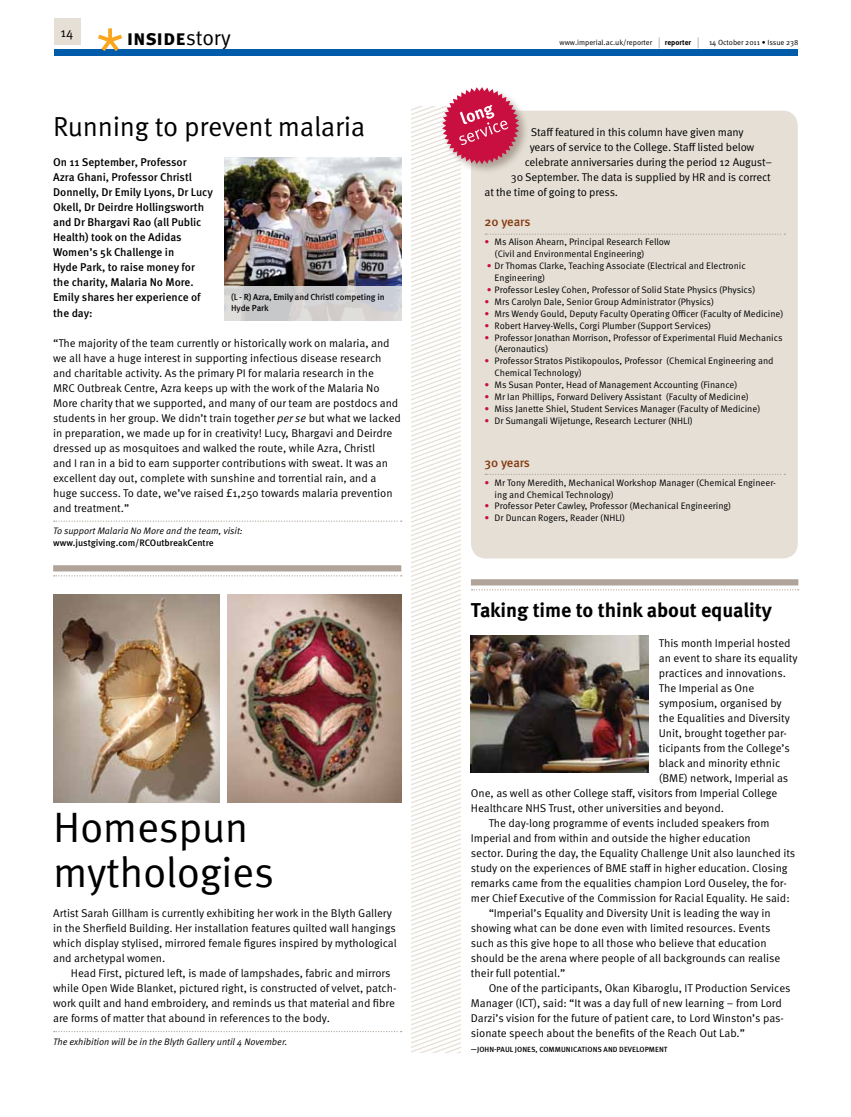
<style>
.page{position:relative;width:851px;height:1117px;background:#fff}
.page>*{position:absolute;margin:0;border:0;box-sizing:border-box;transform-origin:0 0}
.t1{font:42.5px/45px "Meta OT Norm";letter-spacing:-.01em;color:#000}
.t2{font:27.5px "Meta OT Norm";letter-spacing:-.01em;color:#000}
.t3{font:700 21.25px "Meta OT";letter-spacing:-.005em;color:#000}
.t4{font:700 20px "Meta OT";letter-spacing:-.01em;color:#000}
.t5{font:13.12px "Meta OT Norm";color:#000}
.t6{font:500 12.5px "Meta OT";letter-spacing:-.015em;color:#84390d}
.t7{font:11.25px/15px "Meta OT Norm";letter-spacing:-.005em;color:#000}
.t8{font:500 11.25px/15px "Meta OT";letter-spacing:-.005em;color:#000}
.t9{font:9.38px/11.9px "Meta OT Norm";letter-spacing:-.005em;color:#000}
.t10{font:9.38px "Meta OT Norm Ita";letter-spacing:-.005em;color:#000}
.t11{font:500 9.38px "Meta OT";letter-spacing:-.005em;color:#000}
.t12{font:500 8.75px/10.6px "Meta OT";letter-spacing:-.02em;color:#000}
.t13{font:7.5px "Meta OT Norm";letter-spacing:-.005em;color:#000}
.t14{font:500 7.5px "Meta OT";letter-spacing:.005em;color:#000}
.t15{font:700 7.5px "Meta OT";color:#000}
.s1{font-family:"Meta OT Norm";font-weight:400}
.s2{font-size:11.25px}
.s3{font-family:"Meta OT Norm";font-weight:400;font-size:11.25px}
.s4{font-family:"Meta OT Norm Ita"}
.s5{color:#c80f3f}
</style>
<div class="page">
<svg style="left:54px;top:520px;width:347px;height:1px"></svg>
<img style="left:224px;top:158px;width:177px;height:128px">
<div style="left:53px;top:565px;width:348px;height:6px;background:#b0a49a"></div>
<svg style="left:54px;top:575px;width:347px;height:1px"></svg>
<div style="left:471px;top:579px;width:327px;height:6px;background:#b0a49a"></div>
<svg style="left:471px;top:589px;width:327px;height:1px"></svg>
<div style="left:471px;top:111px;width:326px;height:447px;background:#e5dfd6;border-radius:15px"></div>
<svg style="left:412px;top:270px;width:48px;height:781px"></svg>
<svg style="left:485px;top:473px;width:300px;height:2px"></svg>
<svg style="left:412px;top:87px;width:373px;height:183px"></svg>
<img style="left:53px;top:594px;width:167px;height:208px">
<img style="left:227px;top:594px;width:174px;height:207px">
<img style="left:471px;top:635px;width:177px;height:137px">
<svg style="left:224px;top:286px;width:177px;height:35px;background:#d0cfd0"></svg>
<div style="left:54px;top:19px;width:26px;height:26px;background:#e5dfd6"></div>
<div style="left:54px;top:49px;width:743px;height:7px;background:#005baa"></div>
<svg style="left:98px;top:28px;width:24px;height:23px"></svg>
<p class="t5" style="left:61px;top:24px;width:14px">14</p>
<h3 class="t3" style="left:127px;top:24px;width:106px">inside<span class="s1">story</span></h3>
<p class="t13" style="left:559px;top:38px;width:102px">www.imperial.ac.uk/reporter <span class="s2">|</span></p>
<p class="t15" style="left:664px;top:38px;width:35px">reporter <span class="s3">|</span></p>
<p class="t13" style="left:709px;top:38px;width:91px">14 October 2011 • Issue 238</p>
<h2 class="t2" style="left:53px;top:110px;width:314px">Running to prevent malaria</h2>
<p class="t8" style="left:53px;top:155px;width:161px">On 11 September, Professor<br>Azra Ghani, Professor Christl -Donnelly, Dr Emily Lyons, Dr Lucy<br>Okell, Dr Deirdre Hollingsworth and Dr Bhargavi Rao (all Public<br>Health) took on the Adidas<br>Women’s 5k Challenge in<br>Hyde Park, to raise money for the charity, Malaria No More.<br>Emily shares her experience of the day:</p>
<p class="t7" style="left:53px;top:335px;width:349px">“The majority of the team currently or historically work on malaria, and we all have a huge interest in supporting infectious disease research and charitable activity. As the primary PI for malaria research in the<br>MRC Outbreak Centre, Azra keeps up with the work of the Malaria No More charity that we supported, and many of our team are postdocs and students in her group. We didn’t train together <span class="s4">per se</span> but what we lacked in preparation, we made up for in creativity! Lucy, Bhargavi and Deirdre dressed up as mosquitoes and walked the route, while Azra, Christl<br>and I ran in a bid to earn supporter contributions with sweat. It was an excellent day out, complete with sunshine and torrential rain, and a huge success. To date, we’ve raised £1,250 towards malaria prevention and treatment.”</p>
<p class="t10" style="left:53px;top:525px;width:191px">To support Malaria No More and the team, visit:</p>
<p class="t11" style="left:53px;top:537px;width:162px">www.justgiving.com/RCOutbreakCentre</p>
<p class="t12" style="left:231px;top:292px;width:155px">(L - R) Azra, Emily and Christl competing in<br>Hyde Park</p>
<h1 class="t1" style="left:53px;top:805px;width:222px">Homespun mythologies</h1>
<p class="t7" style="left:53px;top:905px;width:345px">Artist Sarah Gillham is currently exhibiting her work in the Blyth Gallery in the Sherfield Building. Her installation features quilted wall hangings which display stylised, mirrored female figures inspired by mythological and archetypal women.</p>
<p class="t7" style="left:53px;top:965px;width:345px;text-indent:18px">Head First, pictured left, is made of lampshades, fabric and mirrors while Open Wide Blanket, pictured right, is constructed of velvet, patch&shy;work quilt and hand embroidery, and reminds us that material and fibre are forms of matter that abound in references to the body.</p>
<p class="t10" style="left:53px;top:1035px;width:236px">The exhibition will be in the Blyth Gallery until 4 November.</p>
<p class="t7" style="left:531px;top:125px;width:214px">Staff featured in this column have given many</p>
<p class="t7" style="left:529px;top:140px;width:226px">years of service to the College. Staff listed below</p>
<p class="t7" style="left:524px;top:155px;width:249px">celebrate anniversaries during the period 12 August–</p>
<p class="t7" style="left:511px;top:170px;width:261px">30 September. The data is supplied by HR and is correct</p>
<p class="t7" style="left:484px;top:185px;width:135px">at the time of going to press.</p>
<p class="t6" style="left:484px;top:214px;width:47px">20 years</p>
<p class="t9" style="left:494px;top:236px;width:177px;text-indent:-10px"><span class="s5">•</span> Ms Alison Ahearn, Principal Research Fellow (Civil and Environmental Engineering)</p>
<p class="t9" style="left:494px;top:260px;width:252px;text-indent:-8px"><span class="s5">•</span> Dr Thomas Clarke, Teaching Associate (Electrical and Electronic<br>Engineering)</p>
<p class="t9" style="left:486px;top:284px;width:270px"><span class="s5">•</span> Professor Lesley Cohen, Professor of Solid State Physics (Physics)</p>
<p class="t9" style="left:484px;top:296px;width:231px"><span class="s5">•</span> Mrs Carolyn Dale, Senior Group Administrator (Physics)</p>
<p class="t9" style="left:484px;top:307px;width:300px"><span class="s5">•</span> Mrs Wendy Gould, Deputy Faculty Operating Officer (Faculty of Medicine)</p>
<p class="t9" style="left:484px;top:319px;width:228px"><span class="s5">•</span> Robert Harvey-Wells, Corgi Plumber (Support Services)</p>
<p class="t9" style="left:494px;top:331px;width:289px;text-indent:-10px"><span class="s5">•</span> Professor Jonathan Morrison, Professor of Experimental Fluid Mechanics (Aeronautics)</p>
<p class="t9" style="left:494px;top:355px;width:280px;text-indent:-10px"><span class="s5">•</span> Professor Stratos Pistikopoulos, Professor (Chemical Engineering and<br>Chemical Technology)</p>
<p class="t9" style="left:484px;top:379px;width:254px"><span class="s5">•</span> Ms Susan Ponter, Head of Management Accounting (Finance)</p>
<p class="t9" style="left:484px;top:391px;width:266px"><span class="s5">•</span> Mr Ian Phillips, Forward Delivery Assistant (Faculty of Medicine)</p>
<p class="t9" style="left:484px;top:402px;width:277px"><span class="s5">•</span> Miss Janette Shiel, Student Services Manager (Faculty of Medicine)</p>
<p class="t9" style="left:484px;top:414px;width:210px"><span class="s5">•</span> Dr Sumangali Wijetunge, Research Lecturer (NHLI)</p>
<p class="t6" style="left:484px;top:454px;width:47px">30 years</p>
<p class="t9" style="left:494px;top:476px;width:283px;text-indent:-10px"><span class="s5">•</span> Mr Tony Meredith, Mechanical Workshop Manager (Chemical Engineer&shy;ing and Chemical Technology)</p>
<p class="t9" style="left:484px;top:500px;width:248px"><span class="s5">•</span> Professor Peter Cawley, Professor (Mechanical Engineering)</p>
<p class="t9" style="left:484px;top:512px;width:142px"><span class="s5">•</span> Dr Duncan Rogers, Reader (NHLI)</p>
<h3 class="t4" style="left:471px;top:597px;width:302px">Taking time to think about equality</h3>
<p class="t7" style="left:658px;top:635px;width:133px">This month Imperial hosted</p>
<p class="t7" style="left:658px;top:650px;width:140px">an event to share its equality</p>
<p class="t7" style="left:658px;top:665px;width:129px">practices and innovations.</p>
<p class="t7" style="left:658px;top:680px;width:97px">The Imperial as One</p>
<p class="t7" style="left:658px;top:695px;width:124px">symposium, organised by</p>
<p class="t7" style="left:658px;top:710px;width:132px">the Equalities and Diversity</p>
<p class="t7" style="left:658px;top:725px;width:130px">Unit, brought together par-</p>
<p class="t7" style="left:658px;top:740px;width:132px">ticipants from the College’s</p>
<p class="t7" style="left:658px;top:755px;width:123px">black and minority ethnic</p>
<p class="t7" style="left:658px;top:770px;width:131px">(BME) network, Imperial as</p>
<p class="t7" style="left:471px;top:785px;width:308px">One, as well as other College staff, visitors from Imperial College</p>
<p class="t7" style="left:471px;top:800px;width:254px">Healthcare NHS Trust, other universities and beyond.</p>
<p class="t7" style="left:488px;top:815px;width:282px">The day-long programme of events included speakers from</p>
<p class="t7" style="left:471px;top:830px;width:281px">Imperial and from within and outside the higher education</p>
<p class="t7" style="left:471px;top:845px;width:326px">sector. During the day, the Equality Challenge Unit also launched its</p>
<p class="t7" style="left:471px;top:860px;width:318px">study on the experiences of BME staff in higher education. Closing</p>
<p class="t7" style="left:471px;top:875px;width:317px">remarks came from the equalities champion Lord Ouseley, the for-</p>
<p class="t7" style="left:471px;top:890px;width:320px">mer Chief Executive of the Commission for Racial Equality. He said:</p>
<p class="t7" style="left:488px;top:905px;width:283px">“Imperial’s Equality and Diversity Unit is leading the way in</p>
<p class="t7" style="left:471px;top:920px;width:301px">showing what can be done even with limited resources. Events</p>
<p class="t7" style="left:471px;top:935px;width:297px">such as this give hope to all those who believe that education</p>
<p class="t7" style="left:471px;top:950px;width:311px">should be the arena where people of all backgrounds can realise</p>
<p class="t7" style="left:471px;top:965px;width:96px">their full potential.”</p>
<p class="t7" style="left:488px;top:980px;width:303px">One of the participants, Okan Kibaroglu, IT Production Services</p>
<p class="t7" style="left:471px;top:995px;width:312px">Manager (ICT), said: “It was a day full of new learning – from Lord</p>
<p class="t7" style="left:471px;top:1010px;width:314px">Darzi’s vision for the future of patient care, to Lord Winston’s pas-</p>
<p class="t7" style="left:471px;top:1025px;width:275px">sionate speech about the benefits of the Reach Out Lab.”</p>
<p class="t14" style="left:471px;top:1044px;width:154px">—Joh n-Paul Jones, Communications and Devel</p>
<p class="t14" style="left:639px;top:1044px;width:11px">opme</p>
<p class="t14" style="left:659px;top:1044px;width:10px">nt</p>
</div>
